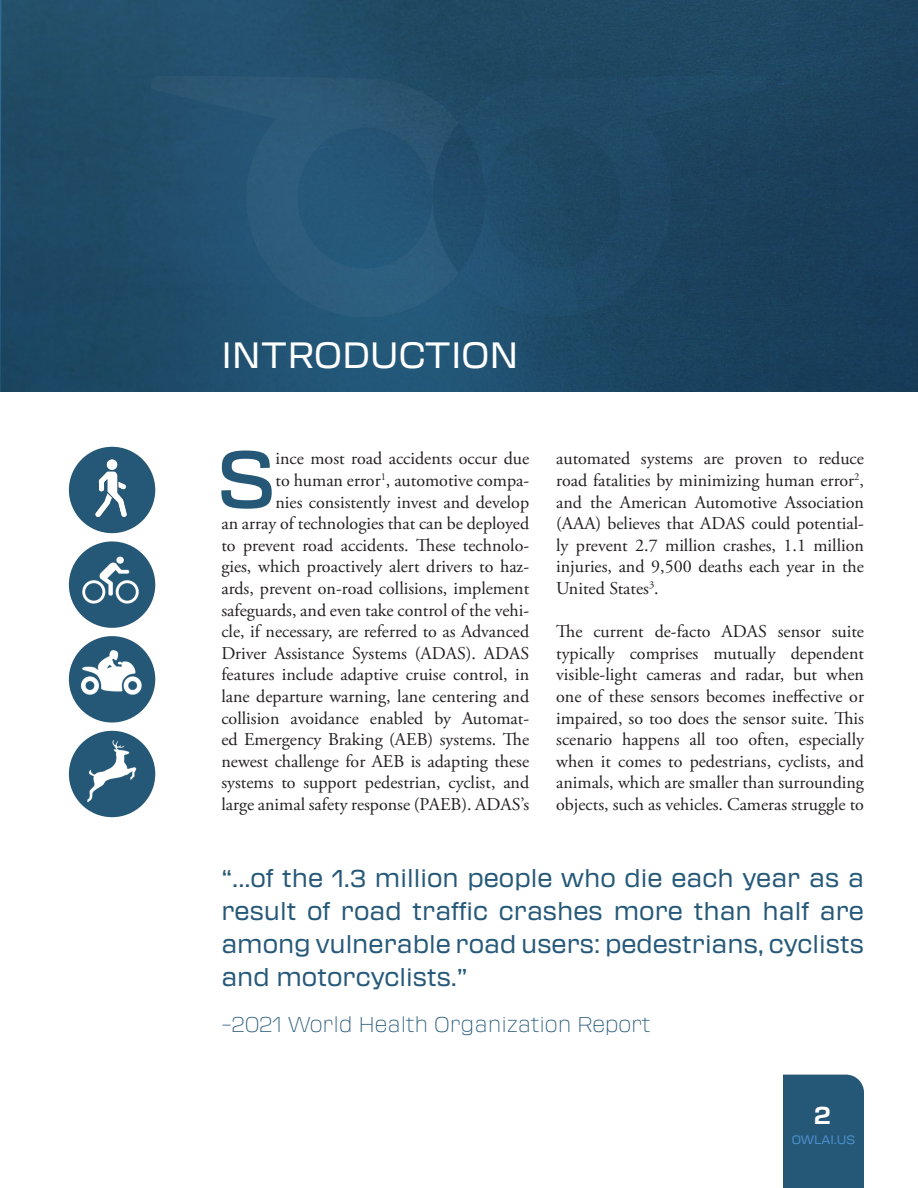
<style>
.page{position:relative;width:918px;height:1188px;background:#fff}
.page>*{position:absolute;margin:0;border:0;box-sizing:border-box;transform-origin:0 0}
.t1{font:500 78.9px "Transducer";color:#255877}
.t2{font:36px "Transducer";color:#fff}
.t3{font:24px/33px "Transducer";color:#265979;text-align:justify}
.t4{font:700 24px "Transducer";color:#fff}
.t5{font:100 21px "Transducer";color:#265979}
._3-Body_Copy{font:18px/21.6px "Adobe Garamond Pro";color:#231f20;text-align:justify}
.t6{font:12px "Transducer";color:#4a91ce}
</style>
<div class="page">
<div style="left:783px;top:1075px;width:81px;height:113px;background:#255877"></div>
<img style="left:0;top:0;width:918px;height:392px">
<img style="left:131px;top:66px;width:656px;height:259px">
<div style="left:69px;top:447px;width:86px;height:86px;background:#255877;border-radius:50%"></div>
<img style="left:95px;top:459px;width:32px;height:58px">
<div style="left:69px;top:541px;width:86px;height:87px;background:#255877;border-radius:50%"></div>
<img style="left:71px;top:541px;width:79px;height:79px">
<div style="left:69px;top:636px;width:86px;height:87px;background:#255877;border-radius:50%"></div>
<img style="left:73px;top:647px;width:75px;height:52px">
<div style="left:69px;top:731px;width:86px;height:86px;background:#255877;border-radius:50%"></div>
<img style="left:76px;top:736px;width:69px;height:70px">
<p class="t2" style="left:221px;top:330px;width:299px">INTRODUCTION</p>
<p class="t1" style="left:217px;top:424px;width:60px">S</p>
<p class="_3-Body_Copy" style="left:221px;top:449px;width:309px;text-align:right">ince most road accidents occur due<br>to human error<sup>1</sup>, automotive compa-<br>nies consistently invest and develop<br>an array of technologies that can be deployed to prevent road accidents. These technolo&shy;gies, which proactively alert drivers to haz&shy;ards, prevent on-road collisions, implement safeguards, and even take control of the vehi&shy;cle, if necessary, are referred to as Advanced Driver Assistance Systems (ADAS). ADAS features include adaptive cruise control, in lane departure warning, lane centering and collision avoidance enabled by Automat&shy;ed Emergency Braking (AEB) systems. The newest challenge for AEB is adapting these systems to support pedestrian, cyclist, and large animal safety response (PAEB). ADAS’s</p>
<p class="_3-Body_Copy" style="left:556px;top:449px;width:309px">automated systems are proven to reduce road fatalities by minimizing human error<sup>2</sup>, and the American Automotive Association (AAA) believes that ADAS could potential&shy;ly prevent 2.7 million crashes, 1.1 million injuries, and 9,500 deaths each year in the United States<sup>3</sup>.</p>
<p class="_3-Body_Copy" style="left:556px;top:621px;width:309px">The current de-facto ADAS sensor suite typically comprises mutually dependent visible-light cameras and radar, but when one of these sensors becomes ineffective or impaired, so too does the sensor suite. This scenario happens all too often, especially when it comes to pedestrians, cyclists, and animals, which are smaller than surrounding objects, such as vehicles. Cameras struggle to</p>
<p class="t3" style="left:221px;top:861px;width:644px">“...of the 1.3 million people who die each year as a result of road traffic crashes more than half are among vulnerable road users: pedestrians, cyclists and motorcyclists.”</p>
<p class="t5" style="left:221px;top:1011px;width:431px">–2021 World Health Organization Report</p>
<h3 class="t4" style="left:814px;top:1098px;width:18px">2</h3>
<p class="t6" style="left:792px;top:1131px;width:65px">OWLAI.US</p>
</div>
